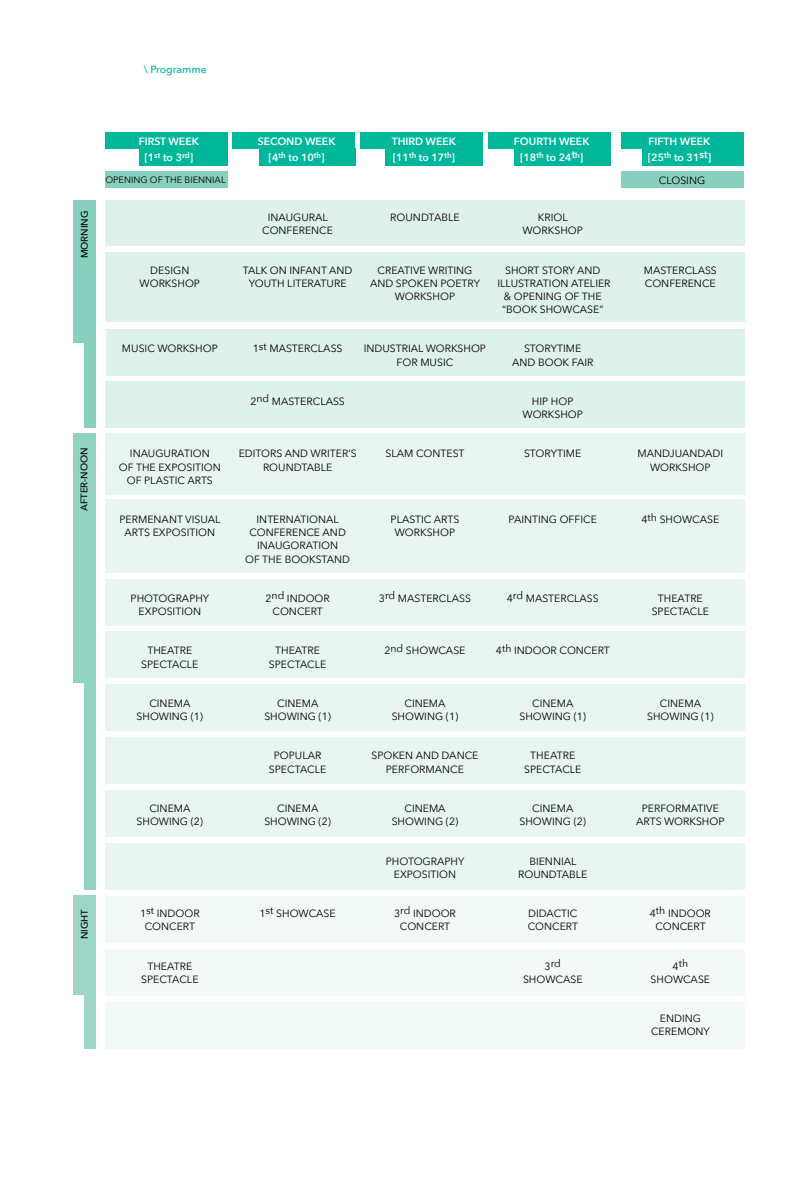
<style>
.page{position:relative;width:794px;height:1191px;background:#fff}
.page>*{position:absolute;margin:0;border:0;box-sizing:border-box;transform-origin:0 0}
.t1{font:10.5px/13.1px "Avenir Next";color:#000;text-align:center}
.t2{font:600 10.5px/15.8px "Avenir Next";color:#fff;text-align:center}
.t3{font:500 10.5px "Avenir Next";color:#00b79a}
.t4{font:500 9.62px "Avenir Next";color:#000}
.t5{font:9.19px "Avenir Next";color:#000}
</style>
<div class="page">
<div style="left:642px;top:149px;width:20px;height:16px;background:#00b79a"></div>
<div style="left:385px;top:148px;width:13px;height:17px;background:#00b79a"></div>
<div style="left:513px;top:148px;width:41px;height:17px;background:#00b79a"></div>
<div style="left:73px;top:200px;width:22px;height:227px;background:#89cfbd"></div>
<div style="left:73px;top:433px;width:22px;height:457px;background:#93d3c2"></div>
<div style="left:73px;top:895px;width:22px;height:153px;background:#9dd6c7"></div>
<div style="left:105px;top:200px;width:639px;height:46px;background:#dff1eb"></div>
<div style="left:105px;top:499px;width:639px;height:74px;background:#e9f5f1"></div>
<div style="left:105px;top:579px;width:639px;height:47px;background:#e9f5f1"></div>
<div style="left:105px;top:632px;width:639px;height:46px;background:#e9f5f1"></div>
<div style="left:105px;top:684px;width:639px;height:46px;background:#e9f5f1"></div>
<div style="left:105px;top:737px;width:639px;height:46px;background:#e9f5f1"></div>
<div style="left:105px;top:789px;width:639px;height:47px;background:#e9f5f1"></div>
<div style="left:105px;top:842px;width:639px;height:47px;background:#e9f5f1"></div>
<div style="left:105px;top:895px;width:639px;height:47px;background:#f3f9f7"></div>
<div style="left:105px;top:948px;width:639px;height:47px;background:#f3f9f7"></div>
<div style="left:105px;top:1001px;width:639px;height:47px;background:#f3f9f7"></div>
<div style="left:105px;top:252px;width:639px;height:69px;background:#dff1eb"></div>
<div style="left:106px;top:329px;width:638px;height:46px;background:#dff1eb"></div>
<div style="left:105px;top:381px;width:639px;height:46px;background:#dff1eb"></div>
<div style="left:105px;top:433px;width:639px;height:61px;background:#e9f5f1"></div>
<div style="left:105px;top:171px;width:123px;height:17px;background:#89cfbd"></div>
<div style="left:621px;top:171px;width:122px;height:17px;background:#89cfbd"></div>
<div style="left:105px;top:132px;width:123px;height:17px;background:#00b79a"></div>
<div style="left:139px;top:148px;width:89px;height:17px;background:#00b79a"></div>
<div style="left:232px;top:132px;width:123px;height:17px;background:#00b79a"></div>
<div style="left:259px;top:148px;width:96px;height:17px;background:#00b79a"></div>
<div style="left:360px;top:132px;width:123px;height:17px;background:#00b79a"></div>
<div style="left:391px;top:148px;width:92px;height:17px;background:#00b79a"></div>
<div style="left:488px;top:132px;width:122px;height:17px;background:#00b79a"></div>
<div style="left:527px;top:148px;width:83px;height:17px;background:#00b79a"></div>
<div style="left:620px;top:132px;width:123px;height:17px;background:#00b79a"></div>
<div style="left:655px;top:148px;width:88px;height:17px;background:#00b79a"></div>
<div style="left:70px;top:343px;width:14px;height:87px;background:#fff"></div>
<div style="left:70px;top:684px;width:14px;height:210px;background:#fff"></div>
<div style="left:70px;top:995px;width:14px;height:64px;background:#fff"></div>
<p class="t3" style="left:144px;top:60px;width:65px">\ Programme</p>
<p class="t4" style="left:76px;top:258px;width:49px;rotate:-90deg">MORNING</p>
<p class="t4" style="left:76px;top:511px;width:65px;rotate:-90deg">AFTER-NOON</p>
<p class="t4" style="left:76px;top:939px;width:32px;rotate:-90deg">NIGHT</p>
<p class="t2" style="left:139px;top:133px;width:62px">FIRST WEEK [1<sup>st</sup> to 3<sup>rd</sup>]</p>
<p class="t2" style="left:258px;top:133px;width:79px">SECOND WEEK [4<sup>th</sup> to 10<sup>th</sup>]</p>
<p class="t2" style="left:392px;top:133px;width:66px;text-align:left">THIRD WEEK [11<sup>th</sup> to 17<sup>th</sup>]</p>
<p class="t2" style="left:514px;top:133px;width:77px">FOURTH WEEK [18<sup>th</sup> to 24t<sup>h</sup>]</p>
<p class="t2" style="left:648px;top:133px;width:65px;text-align:left">FIFTH WEEK [25<sup>th</sup> to 31st]</p>
<p class="t5" style="left:105px;top:172px;width:122px">OPENING OF THE BIENNIAL</p>
<p class="t1" style="left:659px;top:173px;width:48px">CLOSING</p>
<p class="t1" style="left:140px;top:263px;width:62px">DESIGN<br>WORKSHOP</p>
<p class="t1" style="left:122px;top:342px;width:97px">MUSIC WORKSHOP</p>
<p class="t1" style="left:119px;top:447px;width:103px">INAUGURATION<br>OF THE EXPOSITION<br>OF PLASTIC ARTS</p>
<p class="t1" style="left:119px;top:512px;width:102px">PERMENANT VISUAL<br>ARTS EXPOSITION</p>
<p class="t1" style="left:131px;top:591px;width:80px">PHOTOGRAPHY<br>EXPOSITION</p>
<p class="t1" style="left:141px;top:644px;width:59px">THEATRE<br>SPECTACLE</p>
<p class="t1" style="left:137px;top:696px;width:68px">CINEMA<br>SHOWING (1)</p>
<p class="t1" style="left:137px;top:801px;width:68px">CINEMA<br>SHOWING (2)</p>
<p class="t1" style="left:140px;top:906px;width:61px">1st INDOOR<br>CONCERT</p>
<p class="t1" style="left:141px;top:959px;width:59px">THEATRE<br>SPECTACLE</p>
<p class="t1" style="left:262px;top:210px;width:72px">INAUGURAL<br>CONFERENCE</p>
<p class="t1" style="left:243px;top:263px;width:111px">TALK ON INFANT AND<br>YOUTH LITERATURE</p>
<p class="t1" style="left:390px;top:210px;width:71px">ROUNDTABLE</p>
<p class="t1" style="left:370px;top:263px;width:112px">CREATIVE WRITING<br>AND SPOKEN POETRY<br>WORKSHOP</p>
<p class="t1" style="left:253px;top:342px;width:91px">1st MASTERCLASS</p>
<p class="t1" style="left:250px;top:394px;width:96px">2nd MASTERCLASS</p>
<p class="t1" style="left:364px;top:342px;width:124px">INDUSTRIAL WORKSHOP<br>FOR MUSIC</p>
<p class="t1" style="left:239px;top:447px;width:119px">EDITORS AND WRITER’S<br>ROUNDTABLE</p>
<p class="t1" style="left:386px;top:447px;width:80px">SLAM CONTEST</p>
<p class="t1" style="left:522px;top:210px;width:62px">KRIOL<br>WORKSHOP</p>
<p class="t1" style="left:497px;top:263px;width:114px">SHORT STORY AND<br>ILLUSTRATION ATELIER &amp; OPENING OF THE “BOOK SHOWCASE”</p>
<p class="t1" style="left:512px;top:342px;width:83px">STORYTIME<br>AND BOOK FAIR</p>
<p class="t1" style="left:522px;top:394px;width:62px">HIP HOP<br>WORKSHOP</p>
<p class="t1" style="left:524px;top:447px;width:59px">STORYTIME</p>
<p class="t1" style="left:245px;top:512px;width:107px">INTERNATIONAL<br>CONFERENCE AND<br>INAUGORATION<br>OF THE BOOKSTAND</p>
<p class="t1" style="left:265px;top:591px;width:66px">2nd INDOOR<br>CONCERT</p>
<p class="t1" style="left:269px;top:644px;width:59px">THEATRE<br>SPECTACLE</p>
<p class="t1" style="left:264px;top:696px;width:68px">CINEMA<br>SHOWING (1)</p>
<p class="t1" style="left:269px;top:749px;width:59px">POPULAR<br>SPECTACLE</p>
<p class="t1" style="left:264px;top:801px;width:68px">CINEMA<br>SHOWING (2)</p>
<p class="t1" style="left:259px;top:906px;width:78px">1st SHOWCASE</p>
<p class="t1" style="left:390px;top:512px;width:70px">PLASTIC ARTS<br>WORKSHOP</p>
<p class="t1" style="left:508px;top:512px;width:90px">PAINTING OFFICE</p>
<p class="t1" style="left:379px;top:591px;width:93px">3rd MASTERCLASS</p>
<p class="t1" style="left:507px;top:591px;width:93px">4rd MASTERCLASS</p>
<p class="t1" style="left:384px;top:644px;width:83px">2nd SHOWCASE</p>
<p class="t1" style="left:496px;top:644px;width:115px">4th INDOOR CONCERT</p>
<p class="t1" style="left:392px;top:696px;width:68px">CINEMA<br>SHOWING (1)</p>
<p class="t1" style="left:371px;top:749px;width:108px">SPOKEN AND DANCE<br>PERFORMANCE</p>
<p class="t1" style="left:392px;top:801px;width:68px">CINEMA<br>SHOWING (2)</p>
<p class="t1" style="left:386px;top:854px;width:80px">PHOTOGRAPHY<br>EXPOSITION</p>
<p class="t1" style="left:394px;top:906px;width:63px">3rd INDOOR<br>CONCERT</p>
<p class="t1" style="left:519px;top:696px;width:68px">CINEMA<br>SHOWING (1)</p>
<p class="t1" style="left:524px;top:749px;width:59px">THEATRE<br>SPECTACLE</p>
<p class="t1" style="left:519px;top:801px;width:68px">CINEMA<br>SHOWING (2)</p>
<p class="t1" style="left:518px;top:854px;width:71px">BIENNIAL<br>ROUNDTABLE</p>
<p class="t1" style="left:528px;top:906px;width:52px;text-align:left">DIDACTIC<br>CONCERT</p>
<p class="t1" style="left:523px;top:955px;width:61px;line-height:15.8px">3rd<br>SHOWCASE</p>
<p class="t1" style="left:644px;top:263px;width:74px;text-align:left">MASTERCLASS<br>CONFERENCE</p>
<p class="t1" style="left:637px;top:447px;width:87px">MANDJUANDADI<br>WORKSHOP</p>
<p class="t1" style="left:641px;top:512px;width:79px">4th SHOWCASE</p>
<p class="t1" style="left:651px;top:591px;width:59px">THEATRE<br>SPECTACLE</p>
<p class="t1" style="left:647px;top:696px;width:68px">CINEMA<br>SHOWING (1)</p>
<p class="t1" style="left:636px;top:801px;width:90px">PERFORMATIVE<br>ARTS WORKSHOP</p>
<p class="t1" style="left:650px;top:906px;width:63px">4th INDOOR<br>CONCERT</p>
<p class="t1" style="left:650px;top:955px;width:61px;line-height:15.8px">4th<br>SHOWCASE</p>
<p class="t1" style="left:651px;top:1011px;width:60px">ENDING<br>CEREMONY</p>
</div>
